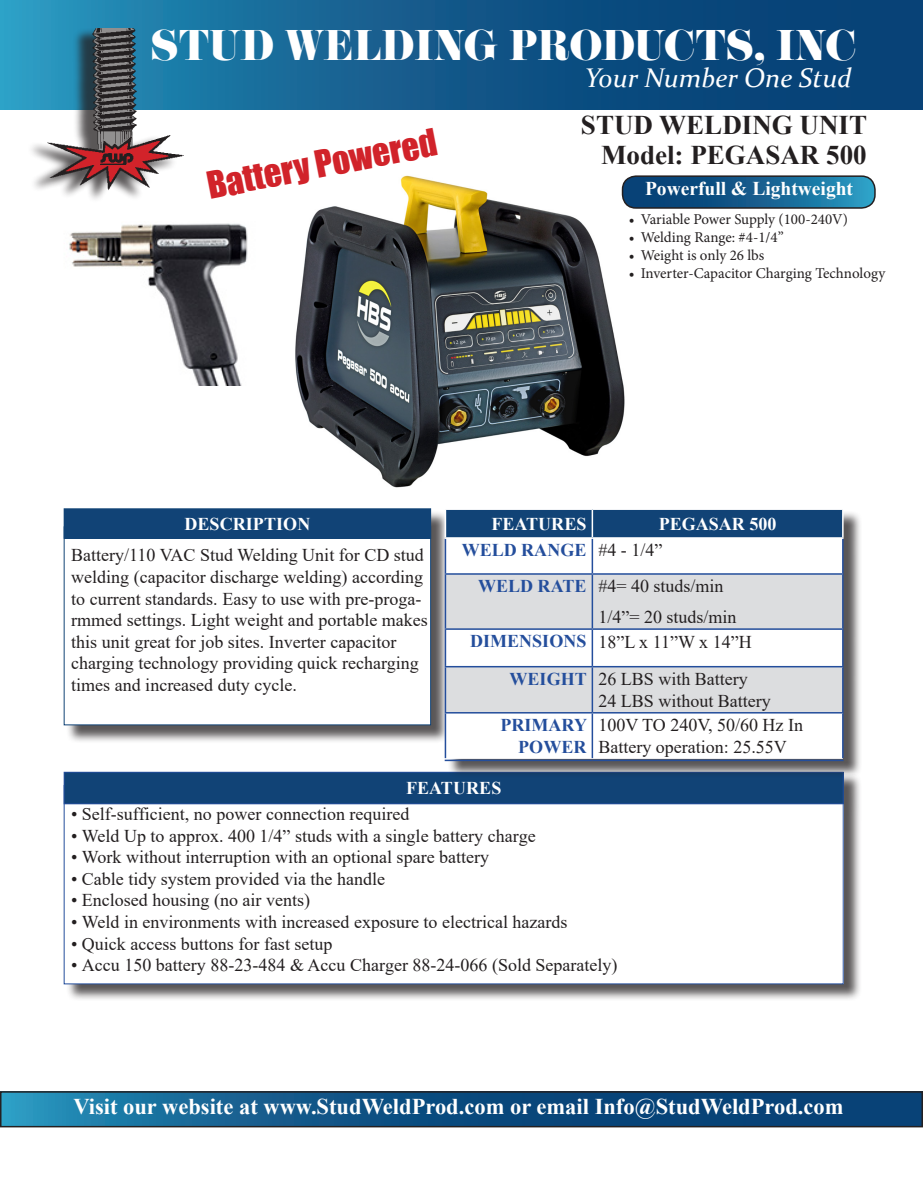
<style>
.page{position:relative;width:923px;height:1193px;background:#fff}
.page>*{position:absolute;margin:0;border:0;box-sizing:border-box;transform-origin:0 0}
.t1{font:37.5px "Eloquent JF Small Caps Pro";color:#fff}
.t2{font:34.5px "Impact";color:#d1232a}
.t3{font:700 27px "Times New Roman";color:#231f20}
.t4{font:italic 27px "Constantia";color:#fff}
.t5{font:700 22.5px "Times New Roman";color:#fff}
.t6{font:700 19.5px "Times New Roman";color:#fff}
.t7{font:18px/21.6px "Times New Roman";color:#231f20}
.t8{font:700 18px/21.6px "Times New Roman";color:#244e9c;text-align:right}
.t9{font:700 18px "Times New Roman";color:#fff}
.t10{font:15px "Minion Pro";letter-spacing:-.005em;color:#231f20}
</style>
<div class="page">
<svg style="left:0;top:0;width:922px;height:110px;background:#11598a"></svg>
<svg style="left:3px;top:1094px;width:916px;height:30px;background:#0f5687"></svg>
<div style="left:66px;top:774px;width:796px;height:229px;background:#231f20;opacity:.75"></div>
<div style="left:64px;top:785px;width:779px;height:198px;background:#fff"></div>
<div style="left:64px;top:772px;width:779px;height:31px;background:#114376"></div>
<div style="left:64px;top:772px;width:779px;height:32px;border:1px solid #244e9c"></div>
<img style="left:295px;top:175px;width:330px;height:313px">
<div style="left:66px;top:510px;width:383px;height:234px;background:#231f20;opacity:.75"></div>
<div style="left:64px;top:527px;width:366px;height:198px;background:#fff"></div>
<div style="left:64px;top:509px;width:366px;height:29px;background:#114376"></div>
<div style="left:64px;top:508px;width:367px;height:30px;border:1px solid #114376"></div>
<div style="left:447px;top:510px;width:415px;height:268px;background:#231f20;opacity:.75"></div>
<svg style="left:445px;top:538px;width:397px;height:221px"></svg>
<svg style="left:445px;top:574px;width:397px;height:138px;fill:#dcdddf"></svg>
<hr style="left:444px;top:538px;width:2px;height:35px;background:#244e9c">
<hr style="left:591px;top:538px;width:2px;height:35px;background:#244e9c">
<hr style="left:842px;top:538px;width:1px;height:35px;background:#244e9c">
<hr style="left:444px;top:573px;width:148px;height:1px;background:#244e9c">
<hr style="left:444px;top:575px;width:2px;height:53px;background:#244e9c">
<hr style="left:592px;top:573px;width:251px;height:1px;background:#244e9c">
<hr style="left:591px;top:575px;width:2px;height:53px;background:#244e9c">
<hr style="left:842px;top:575px;width:1px;height:53px;background:#244e9c">
<hr style="left:444px;top:628px;width:148px;height:2px;background:#244e9c">
<hr style="left:444px;top:630px;width:2px;height:36px;background:#244e9c">
<hr style="left:592px;top:628px;width:251px;height:2px;background:#244e9c">
<hr style="left:591px;top:630px;width:2px;height:36px;background:#244e9c">
<hr style="left:842px;top:630px;width:1px;height:36px;background:#244e9c">
<hr style="left:444px;top:666px;width:148px;height:1px;background:#244e9c">
<hr style="left:444px;top:667px;width:2px;height:45px;background:#244e9c">
<hr style="left:592px;top:666px;width:251px;height:1px;background:#244e9c">
<hr style="left:591px;top:667px;width:2px;height:45px;background:#244e9c">
<hr style="left:842px;top:667px;width:1px;height:45px;background:#244e9c">
<hr style="left:444px;top:712px;width:148px;height:1px;background:#244e9c">
<hr style="left:444px;top:713px;width:2px;height:45px;background:#244e9c">
<hr style="left:592px;top:712px;width:251px;height:1px;background:#244e9c">
<hr style="left:591px;top:713px;width:2px;height:45px;background:#244e9c">
<hr style="left:842px;top:713px;width:1px;height:45px;background:#244e9c">
<hr style="left:444px;top:759px;width:148px;height:2px;background:#244e9c">
<hr style="left:592px;top:759px;width:251px;height:2px;background:#244e9c">
<hr style="left:444px;top:510px;width:2px;height:27px;background:#fff">
<div style="left:446px;top:509px;width:397px;height:28px;background:#114376"></div>
<hr style="left:444px;top:537px;width:148px;height:1px;background:#fff">
<hr style="left:592px;top:537px;width:251px;height:1px;background:#fff">
<svg style="left:622px;top:176px;width:252px;height:32px;background:#176392"></svg>
<div style="left:621px;top:175px;width:254px;height:34px;border:2px solid #231f20;border-radius:14px"></div>
<img style="left:69px;top:223px;width:179px;height:162px">
<div style="left:27px;top:27px;width:150px;height:177px;background:#231f20;opacity:.75"></div>
<img style="left:45px;top:28px;width:139px;height:163px">
<p class="t1" style="left:151px;top:19px;width:707px">STUD WELDING PRODUCTS, INC</p>
<p class="t4" style="left:585px;top:60px;width:268px">Your Number One Stud</p>
<p class="t2" style="left:202px;top:160px;width:235px;rotate:-11deg">Battery Powered</p>
<p class="t3" style="left:581px;top:105px;width:288px">STUD WELDING UNIT</p>
<p class="t3" style="left:601px;top:135px;width:267px">Model: PEGASAR 500</p>
<p class="t6" style="left:645px;top:175px;width:209px">Powerfull &amp; Lightweight</p>
<p class="t10" style="left:628px;top:209px;width:221px">• Variable Power Supply (100-240V)</p>
<p class="t10" style="left:628px;top:227px;width:157px">• Welding Range: #4-1/4”</p>
<p class="t10" style="left:628px;top:245px;width:137px">• Weight is only 26 lbs</p>
<p class="t10" style="left:628px;top:263px;width:258px">• Inverter-Capacitor Charging Technology</p>
<p class="t9" style="left:184px;top:510px;width:127px">DESCRIPTION</p>
<p class="t9" style="left:491px;top:510px;width:96px">FEATURES</p>
<p class="t9" style="left:658px;top:510px;width:119px">PEGASAR 500</p>
<p class="t8" style="left:462px;top:539px;width:126px">WELD RANGE</p>
<p class="t7" style="left:598px;top:539px;width:65px">#4 - 1/4”</p>
<p class="t8" style="left:478px;top:575px;width:110px">WELD RATE</p>
<p class="t7" style="left:598px;top:575px;width:127px">#4= 40 studs/min</p>
<p class="t7" style="left:598px;top:605px;width:140px">1/4”= 20 studs/min</p>
<p class="t8" style="left:470px;top:630px;width:118px">DIMENSIONS</p>
<p class="t7" style="left:598px;top:630px;width:155px">18”L x 11”W x 14”H</p>
<p class="t8" style="left:509px;top:667px;width:79px">WEIGHT</p>
<p class="t7" style="left:598px;top:668px;width:151px">26 LBS with Battery</p>
<p class="t7" style="left:598px;top:689px;width:174px">24 LBS without Battery</p>
<p class="t8" style="left:500px;top:713px;width:88px">PRIMARY<br>POWER</p>
<p class="t7" style="left:598px;top:714px;width:206px">100V TO 240V, 50/60 Hz In<br>Battery operation: 25.55V</p>
<p class="t7" style="left:71px;top:544px;width:358px">Battery/110 VAC Stud Welding Unit for CD stud welding (capacitor discharge welding) according to current standards. Easy to use with pre-proga&shy;rmmed settings. Light weight and portable makes this unit great for job sites. Inverter capacitor charging technology providing quick recharging times and increased duty cycle.</p>
<p class="t9" style="left:406px;top:775px;width:97px">FEATURES</p>
<p class="t7" style="left:71px;top:802px;width:340px">• Self-sufficient, no power connection required</p>
<p class="t7" style="left:71px;top:824px;width:466px">• Weld Up to approx. 400 1/4” studs with a single battery charge</p>
<p class="t7" style="left:71px;top:845px;width:419px">• Work without interruption with an optional spare battery</p>
<p class="t7" style="left:71px;top:867px;width:315px">• Cable tidy system provided via the handle</p>
<p class="t7" style="left:71px;top:889px;width:240px">• Enclosed housing (no air vents)</p>
<p class="t7" style="left:71px;top:910px;width:498px">• Weld in environments with increased exposure to electrical hazards</p>
<p class="t7" style="left:71px;top:932px;width:263px">• Quick access buttons for fast setup</p>
<p class="t7" style="left:71px;top:953px;width:548px">• Accu 150 battery 88-23-484 &amp; Accu Charger 88-24-066 (Sold Separately)</p>
<p class="t5" style="left:73px;top:1090px;width:771px">Visit our website at www.StudWeldProd.com or email Info@StudWeldProd.com</p>
</div>
